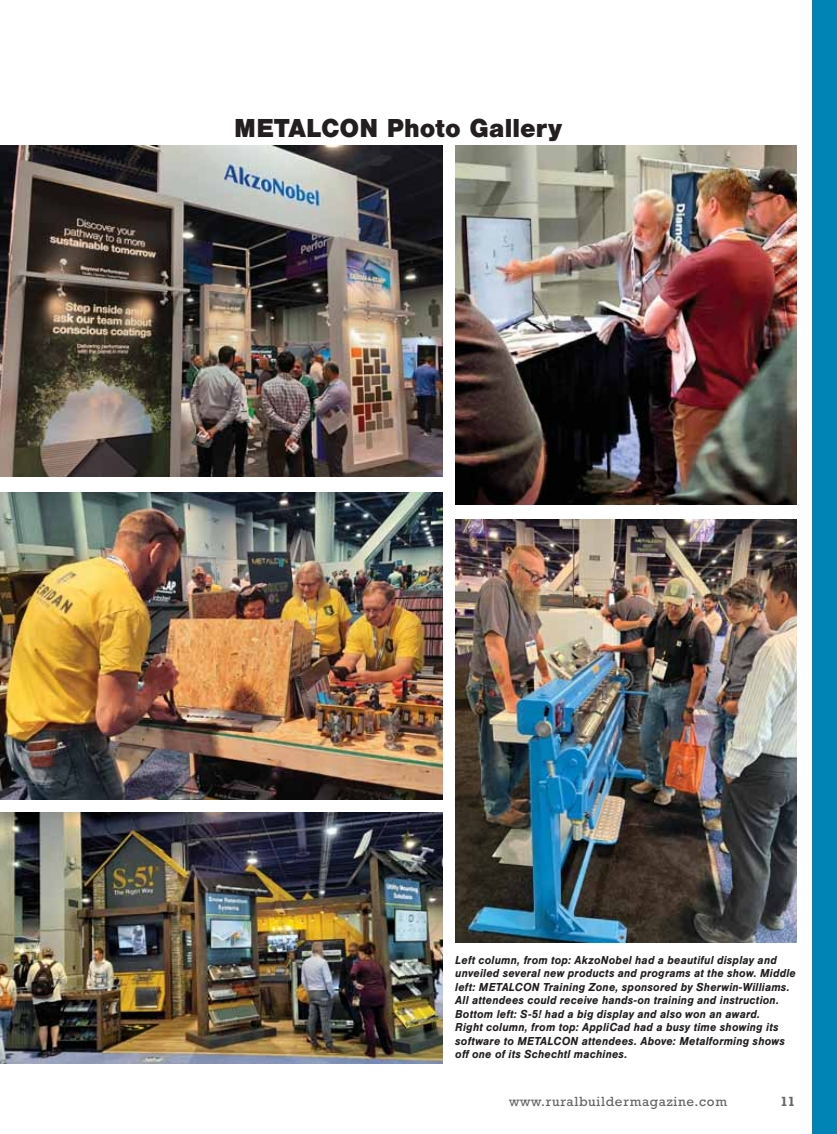
<style>
.page{position:relative;width:837px;height:1134px;background:#fff}
.page>*{position:absolute;margin:0;border:0;box-sizing:border-box;transform-origin:0 0}
.t1{font:900 27px "Nimbus San";color:#231f20;scale:.96 1}
.t2{font:13.5px "Rockwell Std";letter-spacing:.05em;color:#636466}
.t3{font:700 13.5px "Rockwell Std";color:#636466}
.t4{font:italic 700 12px/13.5px "Nimbus San";letter-spacing:.015em;color:#231f20;scale:.93 1}
</style>
<div class="page">
<div style="left:811px;top:0;width:25px;height:1133px;background:#0084b5"></div>
<img style="left:0;top:145px;width:442px;height:332px">
<img style="left:455px;top:145px;width:341px;height:359px">
<img style="left:0;top:492px;width:442px;height:307px">
<img style="left:455px;top:519px;width:341px;height:423px">
<img style="left:0;top:812px;width:442px;height:251px">
<h1 class="t1" style="left:234px;top:117px;width:343px">METALCON Photo Gallery</h1>
<p class="t4" style="left:455px;top:953px;width:368px">Left column, from top: AkzoNobel had a beautiful display and unveiled several new products and programs at the show. Middle left: METALCON Training Zone, sponsored by Sherwin-Williams.<br>All attendees could receive hands-on training and instruction.<br>Bottom left: S-5! had a big display and also won an award.<br>Right column, from top: AppliCad had a busy time showing its software to METALCON attendees. Above: Metalforming shows off one of its Schechtl machines.</p>
<p class="t2" style="left:509px;top:1095px;width:219px">www.ruralbuildermagazine.com</p>
<p class="t3" style="left:780px;top:1095px;width:16px">11</p>
</div>
